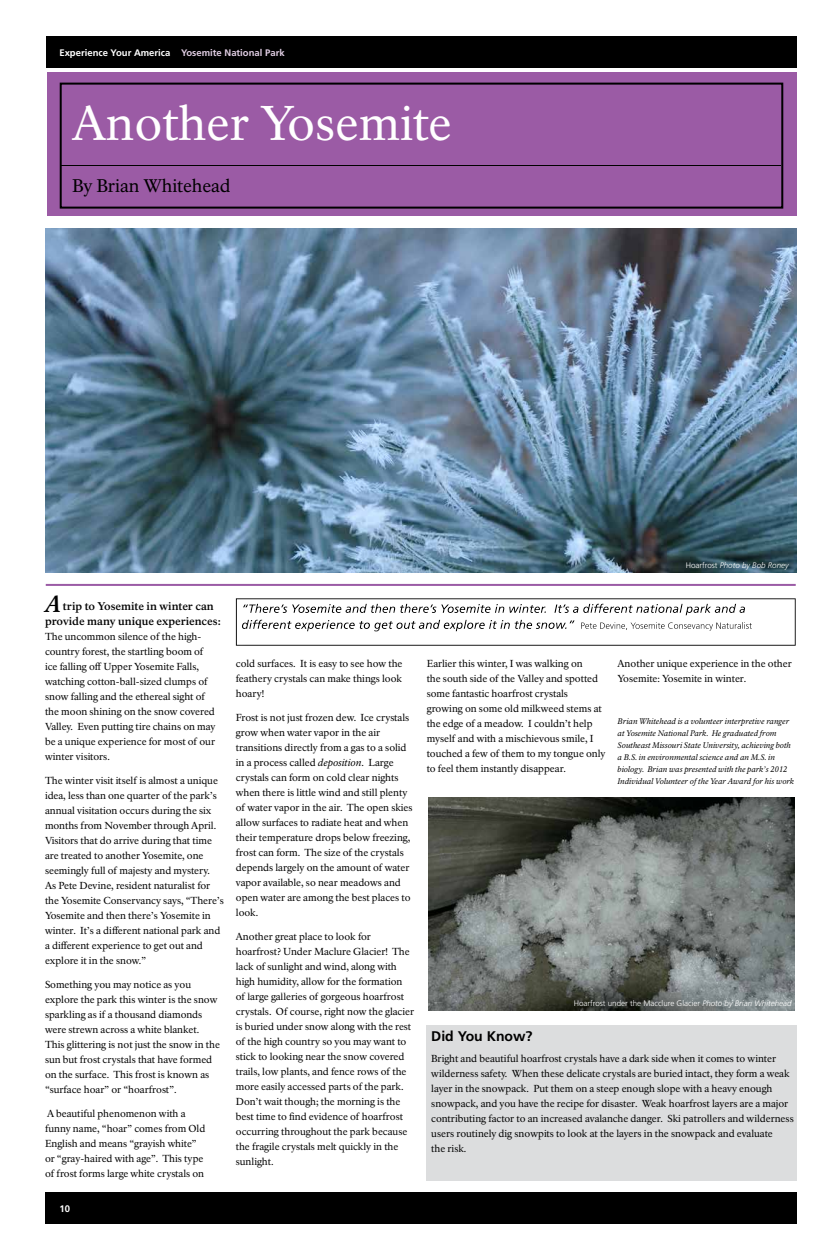
<style>
.page{position:relative;width:819px;height:1260px;background:#fff}
.page>*{position:absolute;margin:0;border:0;box-sizing:border-box;transform-origin:0 0}
.t1{font:48px "NPS Rawlinson OT";color:#fff}
.t2{font:18px "NPS Rawlinson OT";color:#000}
.t3{font:700 14px "Frutiger LT Std";color:#000}
.t4{font:700 11px/15px "NPS Rawlinson OT";letter-spacing:-.005em;color:#000}
.t5{font:10px/15px "NPS Rawlinson OT";letter-spacing:-.005em;color:#000}
.t6{font:700 9.5px "Frutiger LT Std";color:#fff}
.t7{font:italic 8px/12px "NPS Rawlinson OT";color:#000}
.t8{font:300 8px "Frutiger LT Std";color:#fff}
.t9{font:italic 300 8px "Frutiger LT Std";color:#fff}
.s1{color:#e1cee4}
.s2{font-style:normal}
.s3{font-style:italic;font-size:23px}
.s4{font-style:italic}
</style>
<div class="page">
<div style="left:46px;top:36px;width:750px;height:32px;background:#000"></div>
<div style="left:45px;top:1192px;width:751px;height:32px;background:#000"></div>
<div style="left:47px;top:72px;width:749px;height:144px;background:#9b5ba5"></div>
<div style="left:60px;top:83px;width:723px;height:126px;border:2px solid #000"></div>
<hr style="left:61px;top:165px;width:720px;height:1px;background:#000">
<img style="left:45px;top:228px;width:751px;height:344px">
<div style="left:427px;top:1025px;width:370px;height:156px;background:#dcddde"></div>
<hr style="left:46px;top:584px;width:750px;height:2px;background:#9b5ba5">
<div style="left:236px;top:597px;width:561px;height:49px;background:#000;opacity:.75"></div>
<img style="left:428px;top:797px;width:367px;height:213px">
<p class="t6" style="left:59px;top:47px;width:227px">Experience Your America <span class="s1">Yosemite National Park</span></p>
<h1 class="t1" style="left:72px;top:95px;width:381px">Another Yosemite</h1>
<h2 class="t2" style="left:72px;top:175px;width:160px">By Brian Whitehead</h2>
<p class="t9" style="left:686px;top:560px;width:104px"><span class="s2">Hoarfrost</span> Photo by Bob Roney</p>
<p class="t4" style="left:45px;top:599px;width:177px"><span class="s3">A</span> trip to Yosemite in winter can provide many unique experiences:</p>
<p class="t5" style="left:45px;top:629px;width:172px">The uncommon silence of the high&shy;country forest, the startling boom of ice falling off Upper Yosemite Falls, watching cotton-ball-sized clumps of snow falling and the ethereal sight of the moon shining on the snow covered Valley. Even putting tire chains on may be a unique experience for most of our winter visitors.</p>
<p class="t5" style="left:45px;top:773px;width:180px">The winter visit itself is almost a unique idea, less than one quarter of the park’s annual visitation occurs during the six months from November through April.<br>Visitors that do arrive during that time are treated to another Yosemite, one seemingly full of majesty and mystery.<br>As Pete Devine, resident naturalist for the Yosemite Conservancy says, “There’s Yosemite and then there’s Yosemite in winter. It’s a different national park and a different experience to get out and explore it in the snow.”</p>
<p class="t5" style="left:45px;top:977px;width:176px">Something you may notice as you explore the park this winter is the snow sparkling as if a thousand diamonds were strewn across a white blanket.<br>This glittering is not just the snow in the sun but frost crystals that have formed on the surface. This frost is known as “surface hoar” or “hoarfrost”.</p>
<p class="t5" style="left:45px;top:1106px;width:162px">A beautiful phenomenon with a funny name, “hoar” comes from Old English and means “grayish white” or “gray-haired with age”. This type of frost forms large white crystals on</p>
<p class="t6" style="left:59px;top:1203px;width:12px">10</p>
<p class="t5" style="left:236px;top:656px;width:168px;text-align:justify">cold surfaces. It is easy to see how the feathery crystals can make things look hoary!</p>
<p class="t5" style="left:236px;top:710px;width:178px">Frost is not just frozen dew. Ice crystals grow when water vapor in the air transitions directly from a gas to a solid in a process called <span class="s4">deposition</span>. Large crystals can form on cold clear nights when there is little wind and still plenty of water vapor in the air. The open skies allow surfaces to radiate heat and when their temperature drops below freezing, frost can form. The size of the crystals depends largely on the amount of water vapor available, so near meadows and open water are among the best places to look.</p>
<p class="t5" style="left:236px;top:929px;width:180px">Another great place to look for hoarfrost? Under Maclure Glacier! The lack of sunlight and wind, along with high humidity, allow for the formation<br>of large galleries of gorgeous hoarfrost crystals. Of course, right now the glacier is buried under snow along with the rest of the high country so you may want to stick to looking near the snow covered trails, low plants, and fence rows of the more easily accessed parts of the park.<br>Don’t wait though; the morning is the best time to find evidence of hoarfrost occurring throughout the park because the fragile crystals melt quickly in the sunlight.</p>
<p class="t5" style="left:427px;top:656px;width:180px">Earlier this winter, I was walking on<br>the south side of the Valley and spotted some fantastic hoarfrost crystals growing on some old milkweed stems at the edge of a meadow. I couldn’t help myself and with a mischievous smile, I touched a few of them to my tongue only to feel them instantly disappear.</p>
<p class="t5" style="left:618px;top:656px;width:176px">Another unique experience in the other<br>Yosemite: Yosemite in winter.</p>
<p class="t7" style="left:618px;top:715px;width:178px">Brian Whitehead is a volunteer interpretive ranger at Yosemite National Park. He graduated from Southeast Missouri State University, achieving both a B.S. in environmental science and an M.S. in biology. Brian was presented with the park’s 2012<br>Individual Volunteer of the Year Award for his work</p>
<p class="t8" style="left:574px;top:999px;width:219px">Hoarfrost under the Macclure Glacier <span class="s4">Photo by Brian Whitehead</span></p>
<h3 class="t3" style="left:431px;top:1028px;width:103px">Did You Know?</h3>
<p class="t5" style="left:431px;top:1051px;width:364px">Bright and beautiful hoarfrost crystals have a dark side when it comes to winter wilderness safety. When these delicate crystals are buried intact, they form a weak layer in the snowpack. Put them on a steep enough slope with a heavy enough snowpack, and you have the recipe for disaster. Weak hoarfrost layers are a major contributing factor to an increased avalanche danger. Ski patrollers and wilderness users routinely dig snowpits to look at the layers in the snowpack and evaluate<br>the risk.</p>
</div>
